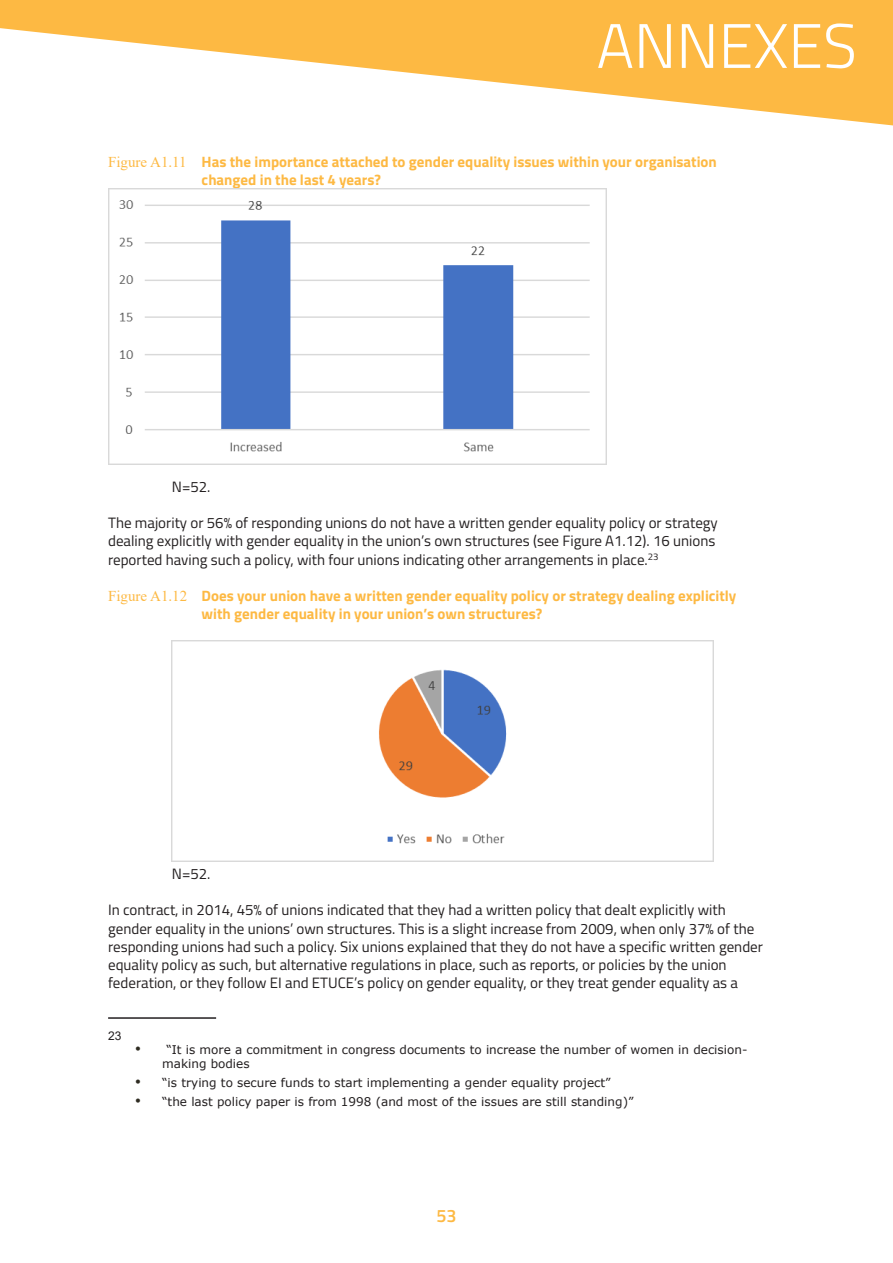
<style>
.page{position:relative;width:893px;height:1263px;background:#fff}
.page>*{position:absolute;margin:0;border:0;box-sizing:border-box;transform-origin:0 0}
.t1{font:300 63px "Titillium";color:#fff}
.t2{font:600 18px "Titillium";color:#fdb943}
.Body_TextNoSpace{font:15px/18px "Titillium";color:#231f20}
.t3{font:700 15px/18px "Titillium";color:#fdb943}
.t4{font:12px/14.4px "Verdana";color:#231f20}
.t5{font:12px "Arial";color:#231f20}
.s1{font-family:"Times New Roman";font-weight:400}
.s2{font-family:"Times New Roman";font-size:16.5px;color:#2e2b21}
</style>
<div class="page">
<svg style="left:0;top:0;width:893px;height:126px;fill:#fdb943"></svg>
<img style="left:108px;top:188px;width:498px;height:277px">
<img style="left:172px;top:640px;width:541px;height:221px">
<hr style="left:108px;top:1017px;width:108px;height:2px;background:#231f20">
<h1 class="t1" style="left:597px;top:0;width:262px">ANNEXES</h1>
<p class="t3" style="left:202px;top:152px;width:517px;text-indent:-94px"><span class="s1">Figure A1.11</span> Has the importance attached to gender equality issues within your organisation changed in the last 4 years?</p>
<p class="Body_TextNoSpace" style="left:172px;top:477px;width:40px">N=52.</p>
<p class="Body_TextNoSpace" style="left:108px;top:513px;width:611px">The majority or 56% of responding unions do not have a written gender equality policy or strategy dealing explicitly with gender equality in the union’s own structures (see Figure A1.12). 16 unions</p>
<p class="Body_TextNoSpace" style="left:108px;top:550px;width:552px">reported having such a policy, with four unions indicating other arrangements in place.<sup>23</sup></p>
<p class="t3" style="left:202px;top:586px;width:536px;text-indent:-94px"><span class="s1">Figure A1.12</span> Does your union have a written gender equality policy or strategy dealing explicitly with gender equality in your union’s own structures?</p>
<p class="Body_TextNoSpace" style="left:172px;top:864px;width:40px">N=52.</p>
<p class="Body_TextNoSpace" style="left:108px;top:900px;width:656px">In contract, in 2014, 45% of unions indicated that they had a written policy that dealt explicitly with gender equality in the unions’ own structures. This is a slight increase from 2009, when only 37% of the responding unions had such a policy. Six unions explained that they do not have a specific written gender equality policy as such, but alternative regulations in place, such as reports, or policies by the union federation, or they follow EI and ETUCE’s policy on gender equality, or they treat gender equality as a</p>
<p class="t5" style="left:108px;top:1027px;width:15px">23</p>
<p class="t4" style="left:162px;top:1042px;width:587px;text-indent:-27px"><span class="s2">•</span> “It is more a commitment in congress documents to increase the number of women in decision&shy;making bodies</p>
<p class="t4" style="left:135px;top:1076px;width:477px"><span class="s2">•</span> “is trying to secure funds to start implementing a gender equality project”</p>
<p class="t4" style="left:135px;top:1094px;width:500px"><span class="s2">•</span> “the last policy paper is from 1998 (and most of the issues are still standing)”</p>
<p class="t2" style="left:436px;top:1203px;width:22px">53</p>
</div>
